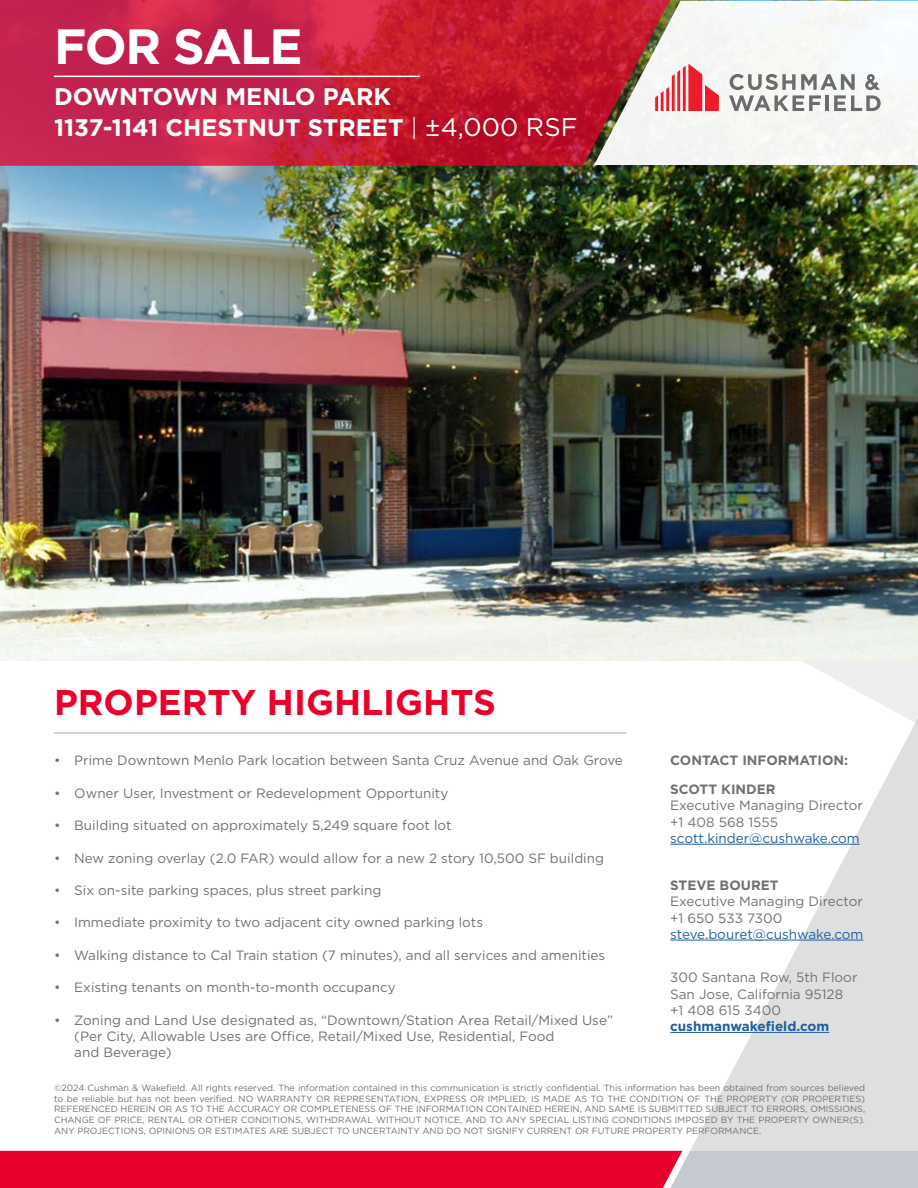
<style>
.page{position:relative;width:918px;height:1188px;background:#fff}
.page>*{position:absolute;margin:0;border:0;box-sizing:border-box;transform-origin:0 0}
.t1{font:700 49.5px "Gotham";letter-spacing:-.03em;color:#fff}
.t2{font:700 35.7px "Gotham";color:#ea002a}
.t3{font:700 24px/30.6px "Gotham";color:#fff}
.t4{font:13.5px/16.2px "Gotham";color:#6f7171}
.t5{font:13.5px/16.2px "Gotham";color:#707271}
.t6{font:13.5px "Gotham";color:#215e9e}
.t7{font:700 13.5px "Gotham";color:#6f7171}
.t8{font:700 13.5px "Gotham";color:#215e9e}
.t9{font:700 13.5px "Gotham";color:#707271}
.t10{font:9px/10.8px "Gotham";color:#6f7171;text-align:justify}
.s1{font-weight:300}
.s2{font-weight:400;font-size:25.5px}
</style>
<div class="page">
<img style="left:0;top:0;width:918px;height:661px">
<img style="left:690px;top:165px;width:228px;height:986px">
<svg style="left:801px;top:661px;width:117px;height:183px"></svg>
<img style="left:0;top:0;width:741px;height:234px">
<svg style="left:0;top:1151px;width:918px;height:37px;background:#df3656"></svg>
<svg style="left:0;top:0;width:671px;height:167px;background:#c4203f"></svg>
<svg style="left:594px;top:1px;width:324px;height:164px;fill:#f6f7f3"></svg>
<hr style="left:54px;top:76px;width:366px;height:1px;background:#fff">
<hr style="left:54px;top:732px;width:572px;height:2px;background:#c5c9d0">
<hr style="left:670px;top:844px;width:190px;height:1px;background:#215e9e">
<hr style="left:670px;top:940px;width:193px;height:1px;background:#215e9e">
<hr style="left:670px;top:1032px;width:159px;height:1px;background:#215e9e">
<svg style="left:655px;top:64px;width:64px;height:47px"></svg>
<svg style="left:729px;top:74px;width:152px;height:37px"></svg>
<h1 class="t1" style="left:54px;top:13px;width:250px">FOR SALE</h1>
<h3 class="t3" style="left:54px;top:81px;width:525px">DOWNTOWN MENLO PARK<br>1137-1141 CHESTNUT STREET <span class="s1">|</span> <span class="s2">±4,000 RSF</span></h3>
<h2 class="t2" style="left:54px;top:679px;width:443px">PROPERTY HIGHLIGHTS</h2>
<h3 class="t4" style="left:54px;top:752px;width:570px">• Prime Downtown Menlo Park location between Santa Cruz Avenue and Oak Grove</h3>
<h3 class="t4" style="left:54px;top:785px;width:396px">• Owner User, Investment or Redevelopment Opportunity</h3>
<h3 class="t4" style="left:54px;top:817px;width:399px">• Building situated on approximately 5,249 square foot lot</h3>
<h3 class="t4" style="left:54px;top:849px;width:552px">• New zoning overlay (2.0 FAR) would allow for a new 2 story 10,500 SF building</h3>
<h3 class="t4" style="left:54px;top:882px;width:329px">• Six on-site parking spaces, plus street parking</h3>
<h3 class="t4" style="left:54px;top:914px;width:431px">• Immediate proximity to two adjacent city owned parking lots</h3>
<h3 class="t4" style="left:54px;top:947px;width:553px">• Walking distance to Cal Train station (7 minutes), and all services and amenities</h3>
<h3 class="t4" style="left:54px;top:979px;width:343px">• Existing tenants on month-to-month occupancy</h3>
<h3 class="t4" style="left:74px;top:1011px;width:540px;text-indent:-20px">• Zoning and Land Use designated as, “Downtown/Station Area Retail/Mixed Use” (Per City, Allowable Uses are Office, Retail/Mixed Use, Residential, Food<br>and Beverage)</h3>
<h3 class="t7" style="left:670px;top:752px;width:180px">CONTACT INFORMATION:</h3>
<h3 class="t9" style="left:670px;top:781px;width:107px">SCOTT KINDER</h3>
<h3 class="t5" style="left:670px;top:797px;width:194px">Executive Managing Director +1 408 568 1555</h3>
<h3 class="t6" style="left:670px;top:829px;width:191px">scott.kinder@cushwake.com</h3>
<h3 class="t7" style="left:670px;top:876px;width:110px">STEVE BOURET</h3>
<h3 class="t4" style="left:670px;top:893px;width:194px">Executive Managing Director +1 650 533 7300</h3>
<h3 class="t6" style="left:670px;top:925px;width:195px">steve.bouret@cushwake.com</h3>
<h3 class="t5" style="left:670px;top:969px;width:189px">300 Santana Row, 5th Floor<br>San Jose, California 95128 +1 408 615 3400</h3>
<h3 class="t8" style="left:670px;top:1017px;width:161px">cushmanwakefield.com</h3>
<p class="t10" style="left:54px;top:1082px;width:813px">©2024 Cushman &amp; Wakefield. All rights reserved. The information contained in this communication is strictly confidential. This information has been obtained from sources believed to be reliable but has not been verified. NO WARRANTY OR REPRESENTATION, EXPRESS OR IMPLIED, IS MADE AS TO THE CONDITION OF THE PROPERTY (OR PROPERTIES)<br>REFERENCED HEREIN OR AS TO THE ACCURACY OR COMPLETENESS OF THE INFORMATION CONTAINED HEREIN, AND SAME IS SUBMITTED SUBJECT TO ERRORS, OMISSIONS, CHANGE OF PRICE, RENTAL OR OTHER CONDITIONS, WITHDRAWAL WITHOUT NOTICE, AND TO ANY SPECIAL LISTING CONDITIONS IMPOSED BY THE PROPERTY OWNER(S).<br>ANY PROJECTIONS, OPINIONS OR ESTIMATES ARE SUBJECT TO UNCERTAINTY AND DO NOT SIGNIFY CURRENT OR FUTURE PROPERTY PERFORMANCE.</p>
</div>
